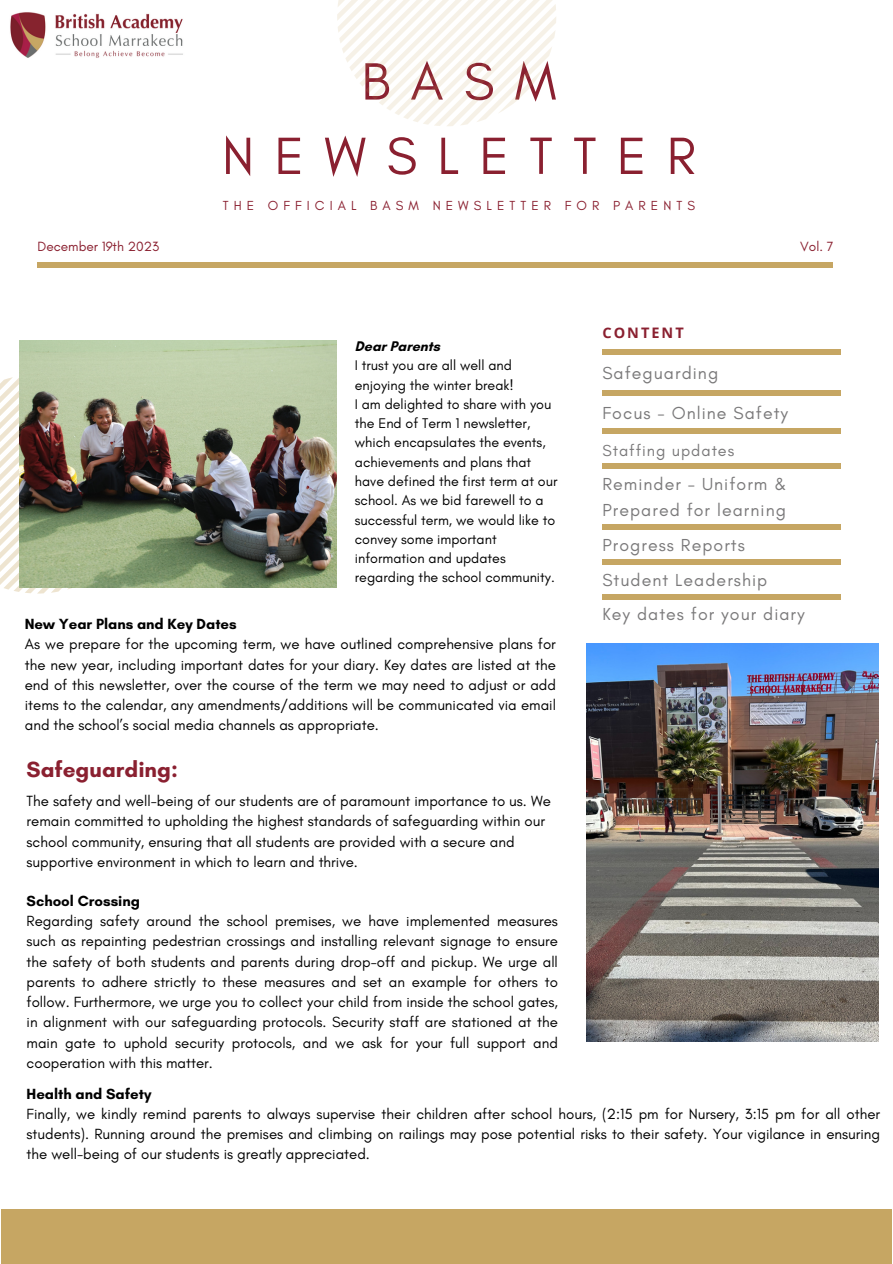
<style>
.page{position:relative;width:893px;height:1264px;background:#fff}
.page>*{position:absolute;margin:0;border:0;box-sizing:border-box;transform-origin:0 0}
.t1{font:53.4px/74.4px "Glacial Indifference";letter-spacing:.38em;color:#8a2030;text-align:center}
.t2{font:700 22.5px "Glacial Indifference";color:#8a2030}
.t3{font:17.7px/25.8px "Glacial Indifference";letter-spacing:.06em;color:#7a797a}
.t4{font:16.2px "Glacial Indifference";letter-spacing:.06em;color:#7a797a}
.t5{font:15px/20.2px "Glacial Indifference";color:#000;text-align:justify}
.t6{font:700 15px "Glacial Indifference";color:#000}
.t7{font:700 14.55px "Open Sans";letter-spacing:.14em;color:#8a2030}
.t8{font:14.25px/19.2px "Glacial Indifference";color:#000}
.t9{font:700 14.25px "Glacial Indifference";color:#000}
.t10{font:13.65px "Glacial Indifference";color:#8a2030}
.t11{font:13.35px "Glacial Indifference";letter-spacing:.38em;color:#8a2030}
</style>
<div class="page">
<img style="left:587px;top:643px;width:291px;height:398px">
<svg style="left:337px;top:0;width:219px;height:126px"></svg>
<svg style="left:0;top:377px;width:147px;height:216px"></svg>
<div style="left:38px;top:262px;width:795px;height:6px;background:#c6a663"></div>
<div style="left:1px;top:1209px;width:890px;height:54px;background:#c6a663"></div>
<div style="left:602px;top:349px;width:239px;height:6px;background:#c6a663"></div>
<div style="left:602px;top:390px;width:239px;height:6px;background:#c6a663"></div>
<div style="left:602px;top:428px;width:239px;height:6px;background:#c6a663"></div>
<img style="left:19px;top:341px;width:318px;height:246px">
<div style="left:602px;top:524px;width:239px;height:5px;background:#c6a663"></div>
<div style="left:602px;top:463px;width:239px;height:6px;background:#c6a663"></div>
<div style="left:602px;top:559px;width:239px;height:6px;background:#c6a663"></div>
<div style="left:602px;top:594px;width:239px;height:6px;background:#c6a663"></div>
<img style="left:10px;top:12px;width:173px;height:46px">
<p class="t1" style="left:222px;top:44px;width:475px">BASM<br>NEWSLETTER</p>
<p class="t11" style="left:223px;top:198px;width:473px">THE OFFICIAL BASM NEWSLETTER FOR PARENTS</p>
<p class="t10" style="left:38px;top:238px;width:123px">December 19th 2023</p>
<p class="t10" style="left:800px;top:238px;width:35px">Vol. 7</p>
<p class="t9" style="left:355px;top:337px;width:87px">Dear Parents</p>
<p class="t8" style="left:355px;top:356px;width:160px">I trust you are all well and enjoying the winter break!</p>
<p class="t8" style="left:355px;top:394px;width:198px">I am delighted to share with you the End of Term 1 newsletter, which encapsulates the events,</p>
<p class="t8" style="left:355px;top:452px;width:204px">achievements and plans that have defined the first term at our school. As we bid farewell to a successful term, we would like to convey some important information and updates regarding the school community.</p>
<p class="t6" style="left:25px;top:614px;width:213px">New Year Plans and Key Dates</p>
<p class="t5" style="left:25px;top:634px;width:532px">As we prepare for the upcoming term, we have outlined comprehensive plans for the new year, including important dates for your diary. Key dates are listed at the end of this newsletter, over the course of the term we may need to adjust or add items to the calendar, any amendments/additions will be communicated via email and the school’s social media channels as appropriate.</p>
<p class="t2" style="left:27px;top:755px;width:153px">Safeguarding:</p>
<p class="t5" style="left:27px;top:790px;width:526px;text-align:left">The safety and well-being of our students are of paramount importance to us. We remain committed to upholding the highest standards of safeguarding within our school community, ensuring that all students are provided with a secure and supportive environment in which to learn and thrive.</p>
<p class="t7" style="left:602px;top:322px;width:83px">CONTENT</p>
<p class="t3" style="left:602px;top:360px;width:117px">Safeguarding</p>
<p class="t3" style="left:602px;top:399px;width:187px">Focus - Online Safety</p>
<p class="t4" style="left:602px;top:440px;width:133px">Staffing updates</p>
<p class="t3" style="left:602px;top:471px;width:186px">Reminder - Uniform &amp;<br>Prepared for learning</p>
<p class="t3" style="left:602px;top:531px;width:144px">Progress Reports</p>
<p class="t3" style="left:602px;top:567px;width:166px">Student Leadership</p>
<p class="t3" style="left:602px;top:601px;width:204px">Key dates for your diary</p>
<p class="t6" style="left:27px;top:891px;width:115px">School Crossing</p>
<p class="t5" style="left:27px;top:910px;width:533px">Regarding safety around the school premises, we have implemented measures such as repainting pedestrian crossings and installing relevant signage to ensure the safety of both students and parents during drop-off and pickup. We urge all parents to adhere strictly to these measures and set an example for others to follow. Furthermore, we urge you to collect your child from inside the school gates, in alignment with our safeguarding protocols. Security staff are stationed at the main gate to uphold security protocols, and we ask for your full support and cooperation with this matter.</p>
<p class="t6" style="left:27px;top:1084px;width:126px">Health and Safety</p>
<p class="t5" style="left:27px;top:1103px;width:855px">Finally, we kindly remind parents to always supervise their children after school hours, (2:15 pm for Nursery, 3:15 pm for all other students). Running around the premises and climbing on railings may pose potential risks to their safety. Your vigilance in ensuring the well-being of our students is greatly appreciated.</p>
</div>
